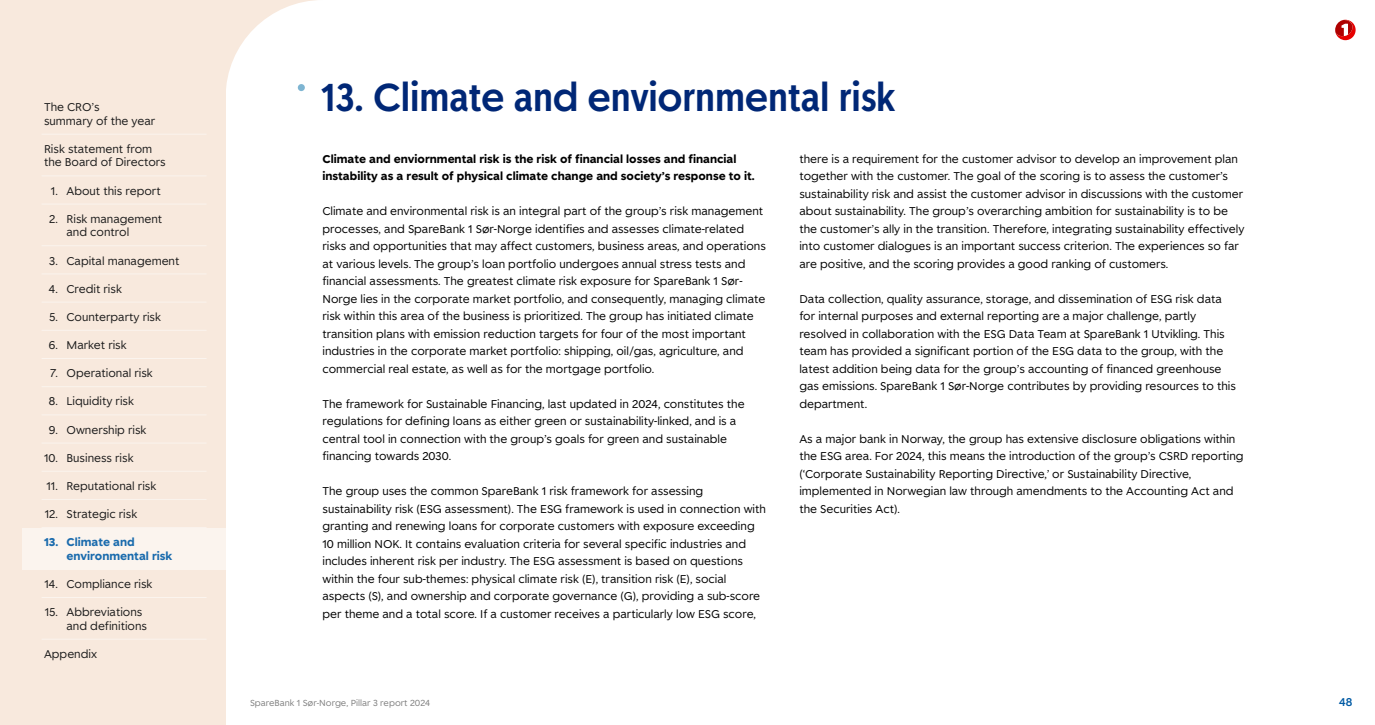
<style>
.page{position:relative;width:1375px;height:725px;background:#fff}
.page>*{position:absolute;margin:0;border:0;box-sizing:border-box;transform-origin:0 0}
.Kapitteloverskrift_1{font:500 38.75px "Spare Bank 1 Title";color:#002776}
.Brødtekst{font:11.25px/17.5px "Spare Bank 1";color:#000}
.Nav__lev_1__normal{font:11.25px/13.5px "Spare Bank 1";color:#1a1a1a}
.Brødtekst-2{font:700 11.25px/17.5px "Spare Bank 1";color:#000}
.Nav__lev_1__normal-2{font:700 11.25px/13.5px "Spare Bank 1";color:#1a6bad}
.t1{font:500 11.25px "Spare Bank 1";color:#005aa4}
.t2{font:8.75px "Spare Bank 1";color:#808080}
</style>
<div class="page">
<div style="left:226px;top:0;width:97px;height:98px;background:#f8e9dd"></div>
<div style="left:226px;top:0;width:195px;height:195px;background:#fff;border-radius:50%"></div>
<div style="left:0;top:0;width:226px;height:725px;background:#f8e9dd"></div>
<div style="left:298px;top:84px;width:7px;height:7px;background:#7eb5d2;border-radius:50%"></div>
<svg style="left:1335px;top:19px;width:21px;height:21px"></svg>
<div style="left:22px;top:528px;width:204px;height:41px;background:#fbf4ee"></div>
<hr style="left:42px;top:134px;width:165px;height:1px;background:#fbf4ee">
<hr style="left:42px;top:176px;width:165px;height:1px;background:#fbf4ee">
<hr style="left:42px;top:204px;width:165px;height:1px;background:#fbf4ee">
<hr style="left:42px;top:245px;width:165px;height:1px;background:#fbf4ee">
<hr style="left:42px;top:274px;width:165px;height:1px;background:#fbf4ee">
<hr style="left:42px;top:302px;width:165px;height:1px;background:#fbf4ee">
<hr style="left:42px;top:330px;width:165px;height:1px;background:#fbf4ee">
<hr style="left:42px;top:358px;width:165px;height:1px;background:#fbf4ee">
<hr style="left:42px;top:386px;width:165px;height:1px;background:#fbf4ee">
<hr style="left:42px;top:415px;width:165px;height:1px;background:#fbf4ee">
<hr style="left:42px;top:443px;width:165px;height:1px;background:#fbf4ee">
<hr style="left:42px;top:471px;width:165px;height:1px;background:#fbf4ee">
<hr style="left:42px;top:499px;width:165px;height:1px;background:#fbf4ee">
<hr style="left:42px;top:527px;width:165px;height:1px;background:#fbf4ee">
<hr style="left:42px;top:569px;width:165px;height:1px;background:#fbf4ee">
<hr style="left:42px;top:597px;width:165px;height:1px;background:#fbf4ee">
<hr style="left:42px;top:639px;width:165px;height:1px;background:#fbf4ee">
<p class="Nav__lev_1__normal" style="left:44px;top:100px;width:113px">The CRO’s<br>summary of the year</p>
<p class="Nav__lev_1__normal" style="left:44px;top:142px;width:123px">Risk statement from the Board of Directors</p>
<p class="Nav__lev_1__normal" style="left:51px;top:184px;width:111px">1. About this report</p>
<p class="Nav__lev_1__normal" style="left:67px;top:212px;width:97px;text-indent:-17px">2. Risk management and control</p>
<p class="Nav__lev_1__normal" style="left:49px;top:253px;width:132px">3. Capital management</p>
<p class="Nav__lev_1__normal" style="left:49px;top:282px;width:74px">4. Credit risk</p>
<p class="Nav__lev_1__normal" style="left:49px;top:310px;width:113px">5. Counterparty risk</p>
<p class="Nav__lev_1__normal" style="left:49px;top:338px;width:79px">6. Market risk</p>
<p class="Nav__lev_1__normal" style="left:50px;top:366px;width:104px">7. Operational risk</p>
<p class="Nav__lev_1__normal" style="left:49px;top:394px;width:87px">8. Liquidity risk</p>
<p class="Nav__lev_1__normal" style="left:49px;top:423px;width:99px">9. Ownership risk</p>
<p class="Nav__lev_1__normal" style="left:44px;top:451px;width:91px">10. Business risk</p>
<p class="Nav__lev_1__normal" style="left:46px;top:479px;width:111px">11. Reputational risk</p>
<p class="Nav__lev_1__normal" style="left:45px;top:507px;width:94px">12. Strategic risk</p>
<p class="Nav__lev_1__normal-2" style="left:67px;top:535px;width:107px;text-indent:-22px">13. Climate and environmental risk</p>
<p class="Nav__lev_1__normal" style="left:44px;top:577px;width:110px">14. Compliance risk</p>
<p class="Nav__lev_1__normal" style="left:67px;top:605px;width:82px;text-indent:-22px">15. Abbreviations and definitions</p>
<p class="Nav__lev_1__normal" style="left:44px;top:647px;width:54px">Appendix</p>
<p class="Kapitteloverskrift_1" style="left:321px;top:71px;width:575px">13. Climate and enviornmental risk</p>
<p class="Brødtekst-2" style="left:322px;top:149px;width:434px">Climate and enviornmental risk is the risk of financial losses and financial instability as a result of physical climate change and society’s response to it.</p>
<p class="Brødtekst" style="left:322px;top:202px;width:445px">Climate and environmental risk is an integral part of the group’s risk management processes, and SpareBank 1 Sør-Norge identifies and assesses climate-related risks and opportunities that may affect customers, business areas, and operations at various levels. The group’s loan portfolio undergoes annual stress tests and financial assessments. The greatest climate risk exposure for SpareBank 1 Sør-Norge lies in the corporate market portfolio, and consequently, managing climate risk within this area of the business is prioritized. The group has initiated climate transition plans with emission reduction targets for four of the most important industries in the corporate market portfolio: shipping, oil/gas, agriculture, and commercial real estate, as well as for the mortgage portfolio.</p>
<p class="Brødtekst" style="left:322px;top:394px;width:424px">The framework for Sustainable Financing, last updated in 2024, constitutes the regulations for defining loans as either green or sustainability-linked, and is a central tool in connection with the group’s goals for green and sustainable financing towards 2030.</p>
<p class="Brødtekst" style="left:322px;top:482px;width:445px">The group uses the common SpareBank 1 risk framework for assessing sustainability risk (ESG assessment). The ESG framework is used in connection with granting and renewing loans for corporate customers with exposure exceeding 10 million NOK. It contains evaluation criteria for several specific industries and includes inherent risk per industry. The ESG assessment is based on questions within the four sub-themes: physical climate risk (E), transition risk (E), social aspects (S), and ownership and corporate governance (G), providing a sub-score per theme and a total score. If a customer receives a particularly low ESG score,</p>
<p class="Brødtekst" style="left:799px;top:149px;width:447px">there is a requirement for the customer advisor to develop an improvement plan together with the customer. The goal of the scoring is to assess the customer’s sustainability risk and assist the customer advisor in discussions with the customer about sustainability. The group’s overarching ambition for sustainability is to be the customer’s ally in the transition. Therefore, integrating sustainability effectively into customer dialogues is an important success criterion. The experiences so far are positive, and the scoring provides a good ranking of customers.</p>
<p class="Brødtekst" style="left:799px;top:289px;width:438px">Data collection, quality assurance, storage, and dissemination of ESG risk data for internal purposes and external reporting are a major challenge, partly resolved in collaboration with the ESG Data Team at SpareBank 1 Utvikling. This team has provided a significant portion of the ESG data to the group, with the latest addition being data for the group’s accounting of financed greenhouse gas emissions. SpareBank 1 Sør-Norge contributes by providing resources to this department.</p>
<p class="Brødtekst" style="left:799px;top:429px;width:446px">As a major bank in Norway, the group has extensive disclosure obligations within the ESG area. For 2024, this means the introduction of the group’s CSRD reporting (‘Corporate Sustainability Reporting Directive,’ or Sustainability Directive, implemented in Norwegian law through amendments to the Accounting Act and the Securities Act).</p>
<p class="t2" style="left:250px;top:698px;width:182px">SpareBank 1 Sør-Norge, Pillar 3 report 2024</p>
<p class="t1" style="left:1339px;top:695px;width:15px">48</p>
</div>
